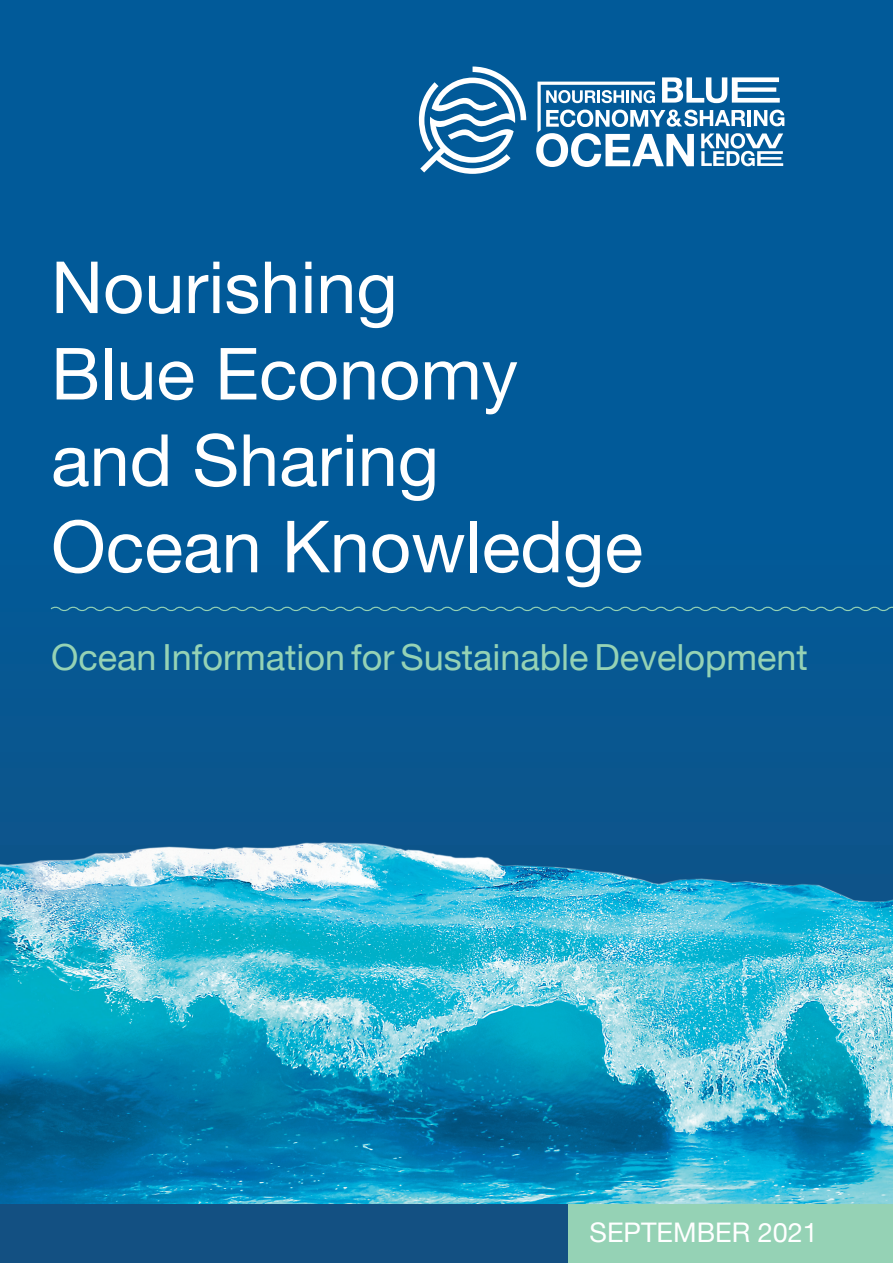
<style>
.page{position:relative;width:893px;height:1263px;background:#015a99}
.page>*{position:absolute;margin:0;border:0;box-sizing:border-box;transform-origin:0 0}
.t1{font:72px/86.4px "Helvetica Neue";color:#fff}
.t2{font:36px "Helvetica Neue";color:#95d2b5}
.t3{font:27px "Helvetica Neue";color:#fff}
</style>
<div class="page">
<img style="left:0;top:762px;width:893px;height:442px">
<svg style="left:50px;top:606px;width:843px;height:6px"></svg>
<svg style="left:536px;top:77px;width:248px;height:90px"></svg>
<svg style="left:419px;top:67px;width:107px;height:107px"></svg>
<div style="left:0;top:1204px;width:893px;height:59px;background:#135082"></div>
<div style="left:568px;top:1204px;width:325px;height:59px;background:#95d2b5"></div>
<p class="t1" style="left:51px;top:248px;width:594px">Nourishing<br>Blue Economy and Sharing<br>Ocean Knowledge</p>
<p class="t2" style="left:51px;top:631px;width:758px">Ocean Information for Sustainable Development</p>
<p class="t3" style="left:590px;top:1213px;width:230px">SEPTEMBER 2021</p>
</div>
